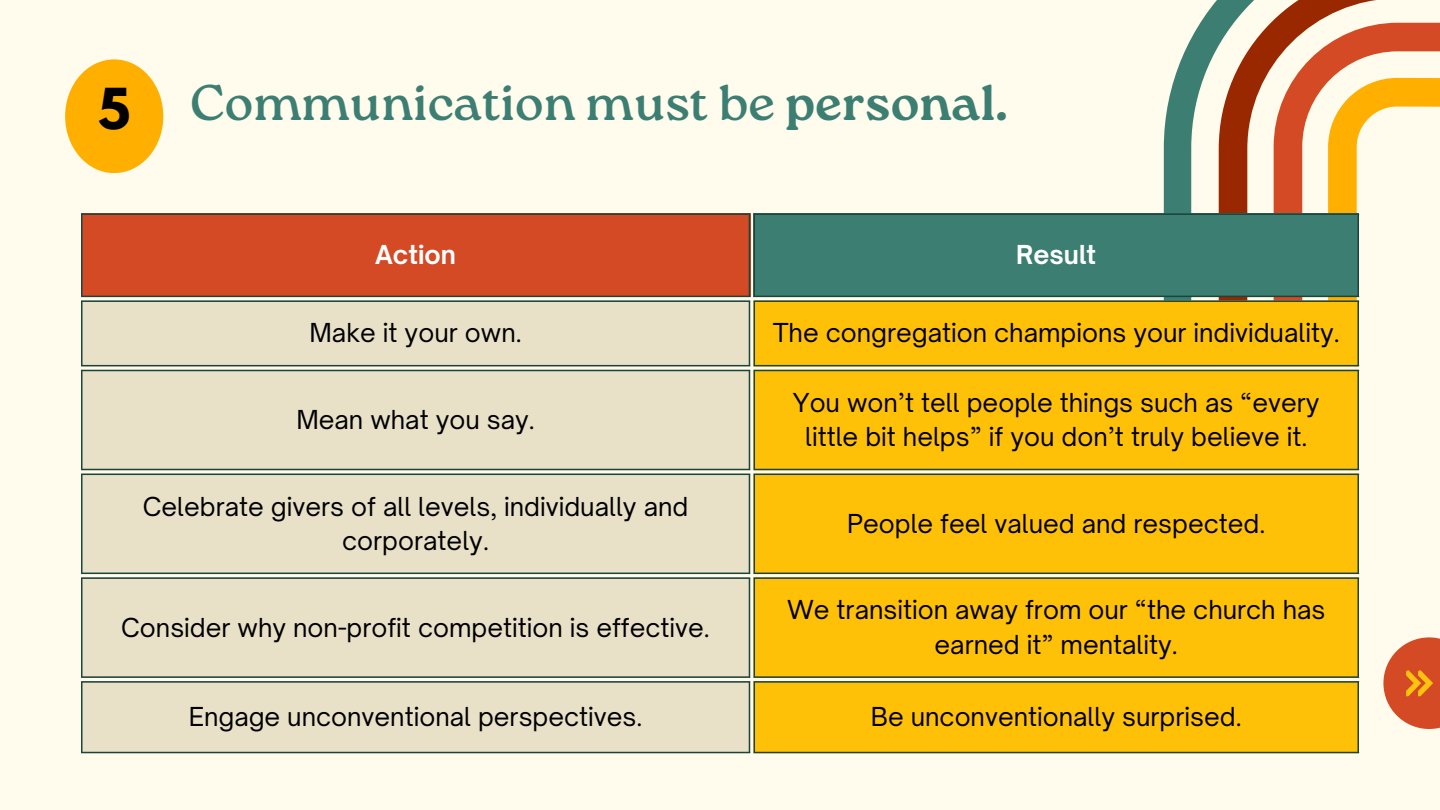
<style>
.page{position:relative;width:1440px;height:810px;background:#fffbed}
.page>*{position:absolute;margin:0;border:0;box-sizing:border-box;transform-origin:0 0}
.t1{font:50px "Roca One";color:#3c7f72}
.t2{font:700 50px "League Spartan";color:#000}
.t3{font:25px/34.5px "Open Sauce One";color:#000;text-align:center}
.t4{font:700 25px "Open Sauce One";color:#fff}
.s1{font-weight:700}
.s2{font-family:"Roca One Bl"}
</style>
<div class="page">
<svg style="left:1164px;top:0;width:276px;height:302px"></svg>
<div style="left:81px;top:213px;width:669px;height:84px;background:#d34a24"></div>
<div style="left:754px;top:213px;width:605px;height:84px;background:#3c7f72"></div>
<div style="left:81px;top:302px;width:669px;height:450px;background:#e8e1c8"></div>
<div style="left:754px;top:302px;width:605px;height:450px;background:#ffc107"></div>
<hr style="left:81px;top:215px;width:1px;height:81px;background:#1b443c">
<hr style="left:749px;top:215px;width:1px;height:81px;background:#1b443c">
<hr style="left:81px;top:213px;width:669px;height:2px;background:#1b443c">
<hr style="left:81px;top:296px;width:669px;height:1px;background:#1b443c">
<hr style="left:754px;top:215px;width:1px;height:81px;background:#1b443c">
<hr style="left:1358px;top:215px;width:1px;height:81px;background:#1b443c">
<hr style="left:754px;top:213px;width:605px;height:2px;background:#1b443c">
<hr style="left:754px;top:296px;width:605px;height:1px;background:#1b443c">
<hr style="left:81px;top:302px;width:1px;height:63px;background:#1b443c">
<hr style="left:749px;top:302px;width:1px;height:63px;background:#1b443c">
<hr style="left:81px;top:300px;width:669px;height:2px;background:#1b443c">
<hr style="left:81px;top:365px;width:669px;height:1px;background:#1b443c">
<hr style="left:754px;top:302px;width:1px;height:63px;background:#1b443c">
<hr style="left:1358px;top:302px;width:1px;height:63px;background:#1b443c">
<hr style="left:754px;top:300px;width:605px;height:2px;background:#1b443c">
<hr style="left:754px;top:365px;width:605px;height:1px;background:#1b443c">
<hr style="left:81px;top:371px;width:1px;height:98px;background:#1b443c">
<hr style="left:749px;top:371px;width:1px;height:98px;background:#1b443c">
<hr style="left:81px;top:370px;width:669px;height:1px;background:#1b443c">
<hr style="left:81px;top:469px;width:669px;height:1px;background:#1b443c">
<hr style="left:754px;top:371px;width:1px;height:98px;background:#1b443c">
<hr style="left:1358px;top:371px;width:1px;height:98px;background:#1b443c">
<hr style="left:754px;top:370px;width:605px;height:1px;background:#1b443c">
<hr style="left:754px;top:469px;width:605px;height:1px;background:#1b443c">
<hr style="left:81px;top:475px;width:1px;height:98px;background:#1b443c">
<hr style="left:749px;top:475px;width:1px;height:98px;background:#1b443c">
<hr style="left:81px;top:474px;width:669px;height:1px;background:#1b443c">
<hr style="left:81px;top:573px;width:669px;height:1px;background:#1b443c">
<hr style="left:754px;top:475px;width:1px;height:98px;background:#1b443c">
<hr style="left:1358px;top:475px;width:1px;height:98px;background:#1b443c">
<hr style="left:754px;top:474px;width:605px;height:1px;background:#1b443c">
<hr style="left:754px;top:573px;width:605px;height:1px;background:#1b443c">
<hr style="left:81px;top:579px;width:1px;height:97px;background:#1b443c">
<hr style="left:749px;top:579px;width:1px;height:97px;background:#1b443c">
<hr style="left:81px;top:577px;width:669px;height:2px;background:#1b443c">
<hr style="left:81px;top:676px;width:669px;height:2px;background:#1b443c">
<hr style="left:754px;top:579px;width:1px;height:97px;background:#1b443c">
<hr style="left:1358px;top:579px;width:1px;height:97px;background:#1b443c">
<hr style="left:754px;top:577px;width:605px;height:2px;background:#1b443c">
<hr style="left:754px;top:676px;width:605px;height:2px;background:#1b443c">
<hr style="left:81px;top:683px;width:1px;height:69px;background:#1b443c">
<hr style="left:749px;top:683px;width:1px;height:69px;background:#1b443c">
<hr style="left:81px;top:681px;width:669px;height:2px;background:#1b443c">
<hr style="left:81px;top:752px;width:669px;height:1px;background:#1b443c">
<hr style="left:754px;top:683px;width:1px;height:69px;background:#1b443c">
<hr style="left:1358px;top:683px;width:1px;height:69px;background:#1b443c">
<hr style="left:754px;top:681px;width:605px;height:2px;background:#1b443c">
<hr style="left:754px;top:752px;width:605px;height:1px;background:#1b443c">
<svg style="left:1383px;top:637px;width:57px;height:92px;fill:#d34a24"></svg>
<svg style="left:1406px;top:670px;width:27px;height:26px"></svg>
<div style="left:65px;top:59px;width:98px;height:114px;background:#ffaf00;border-radius:50%"></div>
<p class="t2" style="left:98px;top:84px;width:34px">5</p>
<p class="t1" style="left:190px;top:74px;width:819px">Communication must be <span class="s1">personal</span><span class="s2">.</span></p>
<p class="t4" style="left:375px;top:239px;width:82px">Action</p>
<p class="t4" style="left:1016px;top:239px;width:81px">Result</p>
<p class="t3" style="left:310px;top:316px;width:214px">Make it your own.</p>
<p class="t3" style="left:773px;top:316px;width:569px">The congregation champions your individuality.</p>
<p class="t3" style="left:296px;top:402px;width:240px">Mean what you say.</p>
<p class="t3" style="left:143px;top:489px;width:547px">Celebrate givers of all levels, individually and corporately.</p>
<p class="t3" style="left:121px;top:610px;width:590px">Consider why non-profit competition is effective.</p>
<p class="t3" style="left:793px;top:385px;width:528px">You won’t tell people things such as “every little bit helps” if you don’t truly believe it.</p>
<p class="t3" style="left:847px;top:506px;width:420px">People feel valued and respected.</p>
<p class="t3" style="left:787px;top:593px;width:540px">We transition away from our “the church has earned it” mentality.</p>
<p class="t3" style="left:189px;top:699px;width:455px">Engage unconventional perspectives.</p>
<p class="t3" style="left:871px;top:699px;width:372px">Be unconventionally surprised.</p>
</div>
